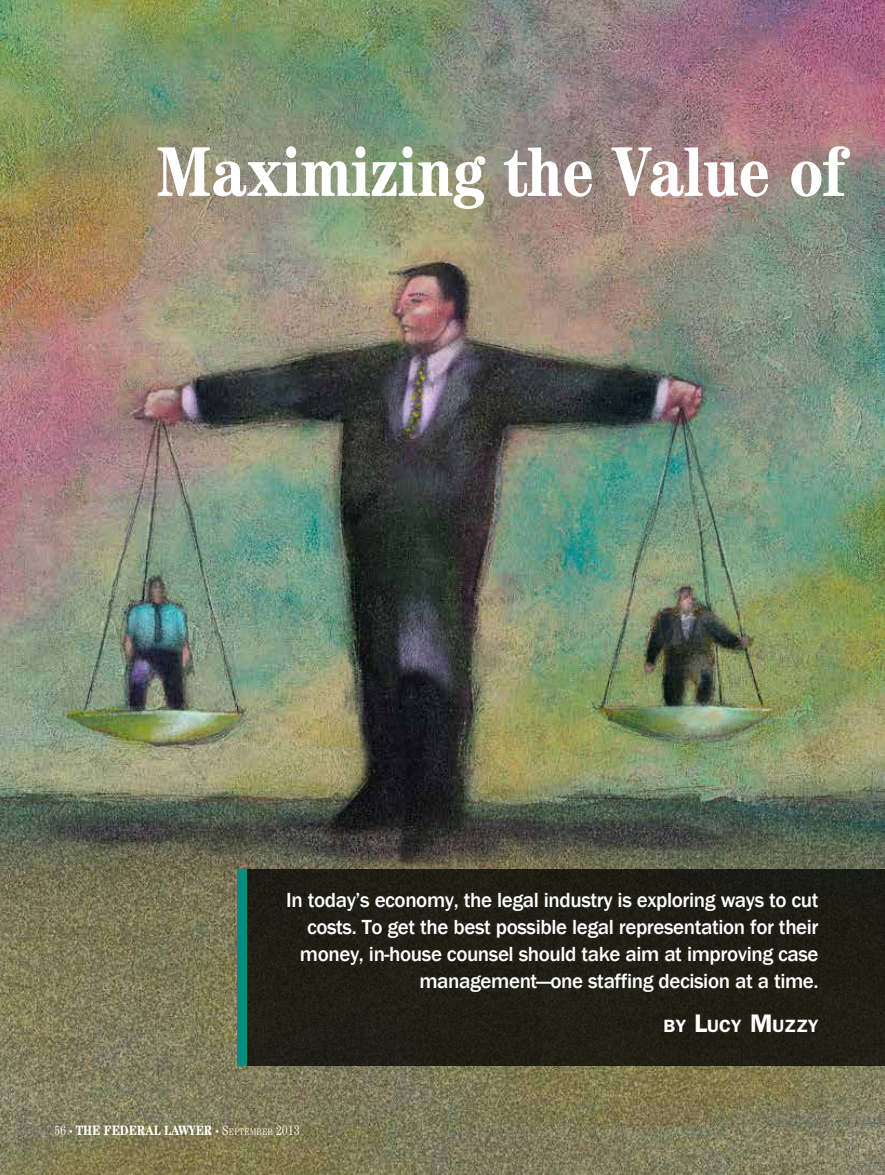
<style>
.page{position:relative;width:885px;height:1175px;background:#fff}
.page>*{position:absolute;margin:0;border:0;box-sizing:border-box;transform-origin:0 0}
.t1{font:700 condensed 70.5px "Century";color:#fff}
.t2{font:500 21px/27px "Franklin Gothic";letter-spacing:-.02em;color:#fff;text-align:right}
.t3{font:600 17.85px "Franklin Gothic";color:#fff}
.t4{font:700 condensed 13.5px "Century";color:#fff}
.s1{font-size:25.5px}
.s2{font-weight:300}
.s3{font-weight:300;font-size:7.5px}
.s4{font-weight:300;font-size:9.45px}
</style>
<div class="page">
<img style="left:0;top:0;width:884px;height:1174px">
<div style="left:237px;top:869px;width:647px;height:196px;background:#1f1e14"></div>
<div style="left:237px;top:869px;width:10px;height:196px;background:#008e7f"></div>
<h1 class="t1" style="left:156px;top:130px;width:690px">Maximizing the Value of</h1>
<p class="t2" style="left:286px;top:886px;width:533px">In today’s economy, the legal industry is exploring ways to cut costs. To get the best possible legal representation for their money, in-house counsel should take aim at improving case management—one staffing decision at a time.</p>
<p class="t3" style="left:663px;top:1015px;width:156px">BY <span class="s1">L</span>UCY <span class="s1">M</span>UZZY</p>
<p class="t4" style="left:54px;top:1122px;width:247px"><span class="s2">56</span> <span class="s3">•</span> The Federal Lawyer <span class="s3">•</span> <span class="s2">S</span><span class="s4">EPTEMBER</span> <span class="s2">2013</span></p>
</div>
